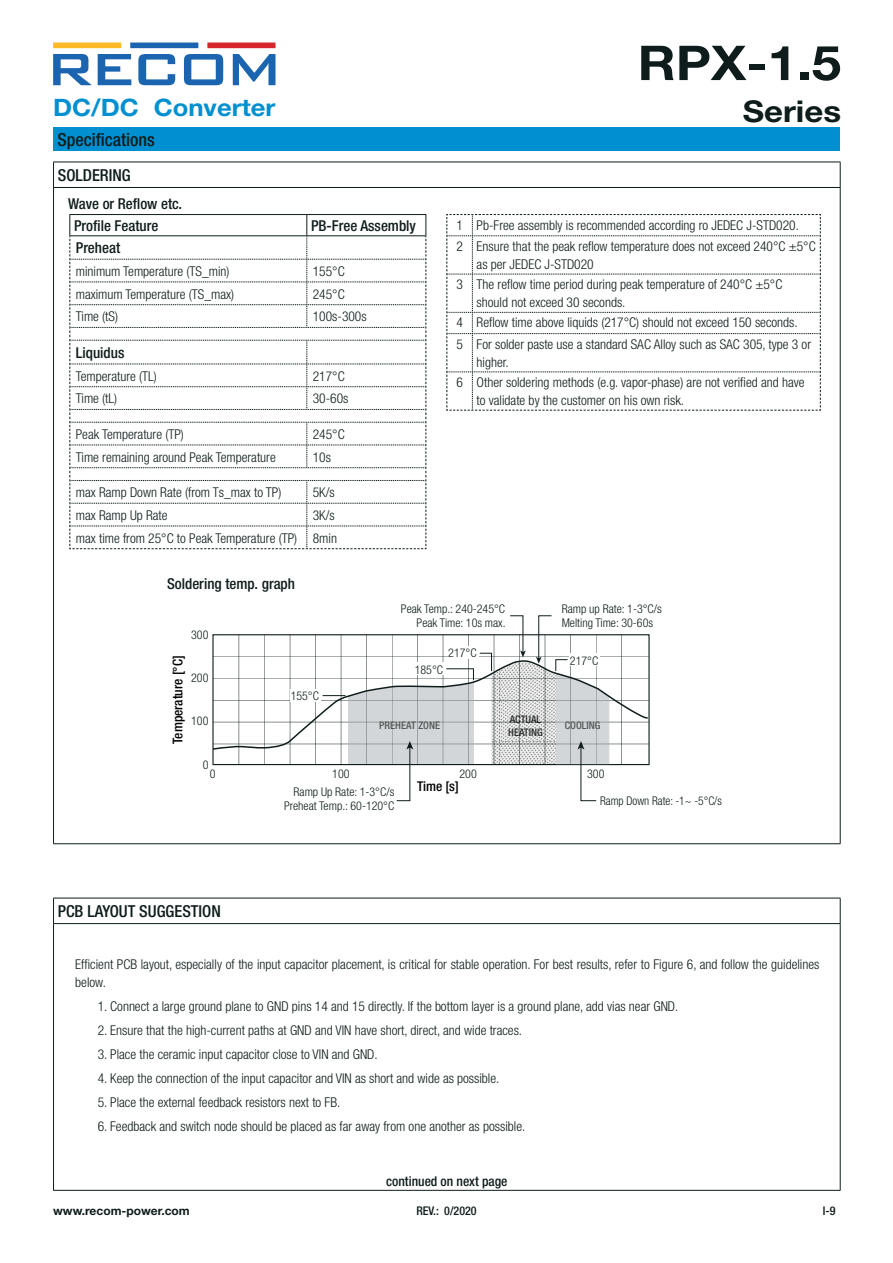
<style>
.page{position:relative;width:893px;height:1263px;background:#fff}
.page>*{position:absolute;margin:0;border:0;box-sizing:border-box;transform-origin:0 0}
.t1{font:700 48px "Helvetica Neue LT";color:#0e1c1b;scale:1.1 1}
.t2{font:700 30px "Helvetica Neue LT";color:#0e1c1b;scale:1.1 1}
.t3{font:700 24px "Helvetica Neue LT";color:#0090d1;scale:1.07 1}
.t4{font:500 condensed 18px "Helvetica Neue LT";color:#0e1c1b}
.t5{font:500 condensed 16.5px "Helvetica Neue LT";color:#0e1c1b}
.t6{font:500 condensed 15px/21.8px "Helvetica Neue LT";color:#0e1c1b}
.t7{font:300 condensed 13.5px/20.2px "Helvetica Neue LT";color:#0e1c1b}
.t8{font:500 condensed 13.5px "Helvetica Neue LT";color:#000001}
.t9{font:500 condensed 13.5px "Helvetica Neue LT";color:#0e1c1b}
.t10{font:300 condensed 12px/14.4px "Helvetica Neue LT";color:#0e1c1b;text-align:right}
.t11{font:300 condensed 12px "Helvetica Neue LT";color:#0e1c1b;scale:.96 1}
.t12{font:700 12px "Helvetica Neue LT";color:#0e1c1b}
.t13{font:500 condensed 12px "Helvetica Neue LT";color:#0e1c1b}
.t14{font:500 condensed 10.5px/12.6px "Helvetica Neue LT";color:#000001}
</style>
<div class="page">
<div style="left:53px;top:43px;width:68px;height:5px;background:#fdba26"></div>
<div style="left:130px;top:43px;width:68px;height:5px;background:#1b65b0"></div>
<div style="left:207px;top:43px;width:68px;height:5px;background:#d5272b"></div>
<svg style="left:53px;top:54px;width:39px;height:31px"></svg>
<svg style="left:98px;top:54px;width:33px;height:31px"></svg>
<svg style="left:138px;top:54px;width:37px;height:31px"></svg>
<svg style="left:184px;top:54px;width:39px;height:31px"></svg>
<svg style="left:233px;top:54px;width:42px;height:31px"></svg>
<div style="left:53px;top:128px;width:787px;height:23px;background:#0090d1"></div>
<hr style="left:53px;top:162px;width:788px;height:1px;background:#0e1c1b">
<svg style="left:53px;top:162px;width:1px;height:25px"></svg>
<svg style="left:840px;top:162px;width:1px;height:25px"></svg>
<hr style="left:53px;top:188px;width:1px;height:655px;background:#0e1c1b">
<hr style="left:840px;top:188px;width:1px;height:655px;background:#0e1c1b">
<hr style="left:53px;top:843px;width:788px;height:1px;background:#0e1c1b">
<hr style="left:53px;top:187px;width:788px;height:1px;background:#0e1c1b">
<svg style="left:212px;top:615px;width:437px;height:186px"></svg>
<hr style="left:69px;top:214px;width:238px;height:1px;background:#0e1c1b">
<hr style="left:307px;top:214px;width:119px;height:1px;background:#0e1c1b">
<svg style="left:69px;top:215px;width:358px;height:334px"></svg>
<hr style="left:53px;top:923px;width:788px;height:1px;background:#0e1c1b">
<hr style="left:53px;top:1190px;width:788px;height:1px;background:#0e1c1b">
<hr style="left:53px;top:898px;width:788px;height:1px;background:#0e1c1b">
<svg style="left:53px;top:898px;width:1px;height:25px"></svg>
<hr style="left:53px;top:924px;width:1px;height:266px;background:#0e1c1b">
<hr style="left:840px;top:924px;width:1px;height:266px;background:#0e1c1b">
<svg style="left:840px;top:898px;width:1px;height:25px"></svg>
<svg style="left:446px;top:214px;width:375px;height:197px"></svg>
<h3 class="t3" style="left:53px;top:92px;width:209px">DC/DC Converter</h3>
<h3 class="t4" style="left:57px;top:129px;width:99px">Specifications</h3>
<p class="t5" style="left:58px;top:165px;width:75px">SOLDERING</p>
<p class="t6" style="left:74px;top:192px;width:109px;text-indent:-6px">Wave or Reflow etc.<br>Profile Feature</p>
<p class="t6" style="left:311px;top:214px;width:106px">PB-Free Assembly</p>
<p class="t6" style="left:76px;top:237px;width:46px">Preheat</p>
<p class="t7" style="left:76px;top:261px;width:155px">minimum Temperature (TS_min)</p>
<p class="t7" style="left:313px;top:261px;width:33px">155°C</p>
<p class="t7" style="left:76px;top:284px;width:160px">maximum Temperature (TS_max)</p>
<p class="t7" style="left:313px;top:284px;width:33px">245°C</p>
<p class="t7" style="left:76px;top:306px;width:44px">Time (tS)</p>
<p class="t7" style="left:313px;top:306px;width:55px">100s-300s</p>
<p class="t6" style="left:76px;top:342px;width:50px">Liquidus</p>
<p class="t7" style="left:76px;top:366px;width:83px">Temperature (TL)</p>
<p class="t7" style="left:313px;top:366px;width:33px">217°C</p>
<p class="t7" style="left:76px;top:388px;width:43px">Time (tL)</p>
<p class="t7" style="left:313px;top:388px;width:37px">30-60s</p>
<p class="t7" style="left:76px;top:424px;width:109px">Peak Temperature (TP)</p>
<p class="t7" style="left:313px;top:424px;width:33px">245°C</p>
<p class="t7" style="left:76px;top:447px;width:201px">Time remaining around Peak Temperature</p>
<p class="t7" style="left:313px;top:447px;width:20px">10s</p>
<p class="t7" style="left:76px;top:482px;width:207px">max Ramp Down Rate (from Ts_max to TP)</p>
<p class="t7" style="left:313px;top:482px;width:23px">5K/s</p>
<p class="t7" style="left:76px;top:505px;width:93px">max Ramp Up Rate</p>
<p class="t7" style="left:76px;top:504px;width:263px;line-height:22.8px;text-align:right">3K/s<br>max time from 25°C to Peak Temperature (TP) 8min</p>
<p class="t6" style="left:167px;top:573px;width:129px">Soldering temp. graph</p>
<h1 class="t1" style="left:638px;top:33px;width:186px">RPX-1.5</h1>
<h2 class="t2" style="left:743px;top:93px;width:91px">Series</h2>
<p class="t7" style="left:456px;top:214px;width:361px;line-height:21.3px">1 Pb-Free assembly is recommended according ro JEDEC J-STD020.<br>2 Ensure that the peak reflow temperature does not exceed 240°C ±5°C</p>
<p class="t7" style="left:456px;top:254px;width:327px;text-indent:20px">as per JEDEC J-STD020<br>3 The reflow time period during peak temperature of 240°C ±5°C</p>
<p class="t7" style="left:456px;top:292px;width:356px;line-height:20.7px;text-indent:20px">should not exceed 30 seconds.<br>4 Reflow time above liquids (217°C) should not exceed 150 seconds.<br>5 For solder paste use a standard SAC Alloy such as SAC 305, type 3 or</p>
<p class="t7" style="left:456px;top:352px;width:350px;text-indent:20px">higher.<br>6 Other soldering methods (e.g. vapor-phase) are not verified and have</p>
<p class="t7" style="left:477px;top:390px;width:209px">to validate by the customer on his own risk.</p>
<p class="t10" style="left:191px;top:627px;width:19px">300</p>
<p class="t8" style="left:170px;top:744px;width:90px;rotate:-90deg">Temperature [°C]</p>
<p class="t10" style="left:191px;top:670px;width:19px">200</p>
<p class="t10" style="left:191px;top:714px;width:19px">100</p>
<p class="t10" style="left:291px;top:688px;width:30px">155°C</p>
<p class="t10" style="left:401px;top:601px;width:106px">Peak Temp.: 240-245°C<br>Peak Time: 10s max.</p>
<p class="t10" style="left:562px;top:601px;width:102px;text-align:left">Ramp up Rate: 1-3°C/s<br>Melting Time: 30-60s</p>
<p class="t10" style="left:448px;top:646px;width:30px">217°C</p>
<p class="t10" style="left:415px;top:662px;width:30px">185°C</p>
<p class="t10" style="left:570px;top:653px;width:30px">217°C</p>
<p class="t14" style="left:508px;top:713px;width:36px">ACTUAL<br>HEATING</p>
<p class="t14" style="left:379px;top:719px;width:62px">PREHEAT ZONE</p>
<p class="t14" style="left:565px;top:719px;width:37px">COOLING</p>
<p class="t10" style="left:203px;top:757px;width:7px">0</p>
<p class="t10" style="left:210px;top:767px;width:7px">0</p>
<p class="t10" style="left:332px;top:767px;width:19px">100</p>
<p class="t10" style="left:460px;top:767px;width:19px">200</p>
<p class="t10" style="left:587px;top:767px;width:19px">300</p>
<p class="t5" style="left:58px;top:901px;width:165px">PCB LAYOUT SUGGESTION</p>
<p class="t10" style="left:284px;top:784px;width:112px">Ramp Up Rate: 1-3°C/s<br>Preheat Temp.: 60-120°C</p>
<p class="t8" style="left:417px;top:778px;width:43px">Time [s]</p>
<p class="t11" style="left:600px;top:794px;width:128px">Ramp Down Rate: -1~ -5°C/s</p>
<p class="t7" style="left:75px;top:955px;width:746px;line-height:18px">Efficient PCB layout, especially of the input capacitor placement, is critical for stable operation. For best results, refer to Figure 6, and follow the guidelines below.</p>
<p class="t7" style="left:98px;top:995px;width:582px">1. Connect a large ground plane to GND pins 14 and 15 directly. If the bottom layer is a ground plane, add vias near GND.</p>
<p class="t7" style="left:98px;top:1019px;width:426px">2. Ensure that the high-current paths at GND and VIN have short, direct, and wide traces.</p>
<p class="t7" style="left:98px;top:1043px;width:281px">3. Place the ceramic input capacitor close to VIN and GND.</p>
<p class="t7" style="left:98px;top:1067px;width:403px">4. Keep the connection of the input capacitor and VIN as short and wide as possible.</p>
<p class="t7" style="left:98px;top:1091px;width:244px">5. Place the external feedback resistors next to FB.</p>
<p class="t7" style="left:98px;top:1115px;width:429px">6. Feedback and switch node should be placed as far away from one another as possible.</p>
<p class="t9" style="left:386px;top:1173px;width:123px">continued on next page</p>
<p class="t12" style="left:53px;top:1203px;width:138px">www.recom-power.com</p>
<p class="t13" style="left:416px;top:1203px;width:62px">REV.: 0/2020</p>
<p class="t13" style="left:823px;top:1203px;width:14px">I-9</p>
</div>
